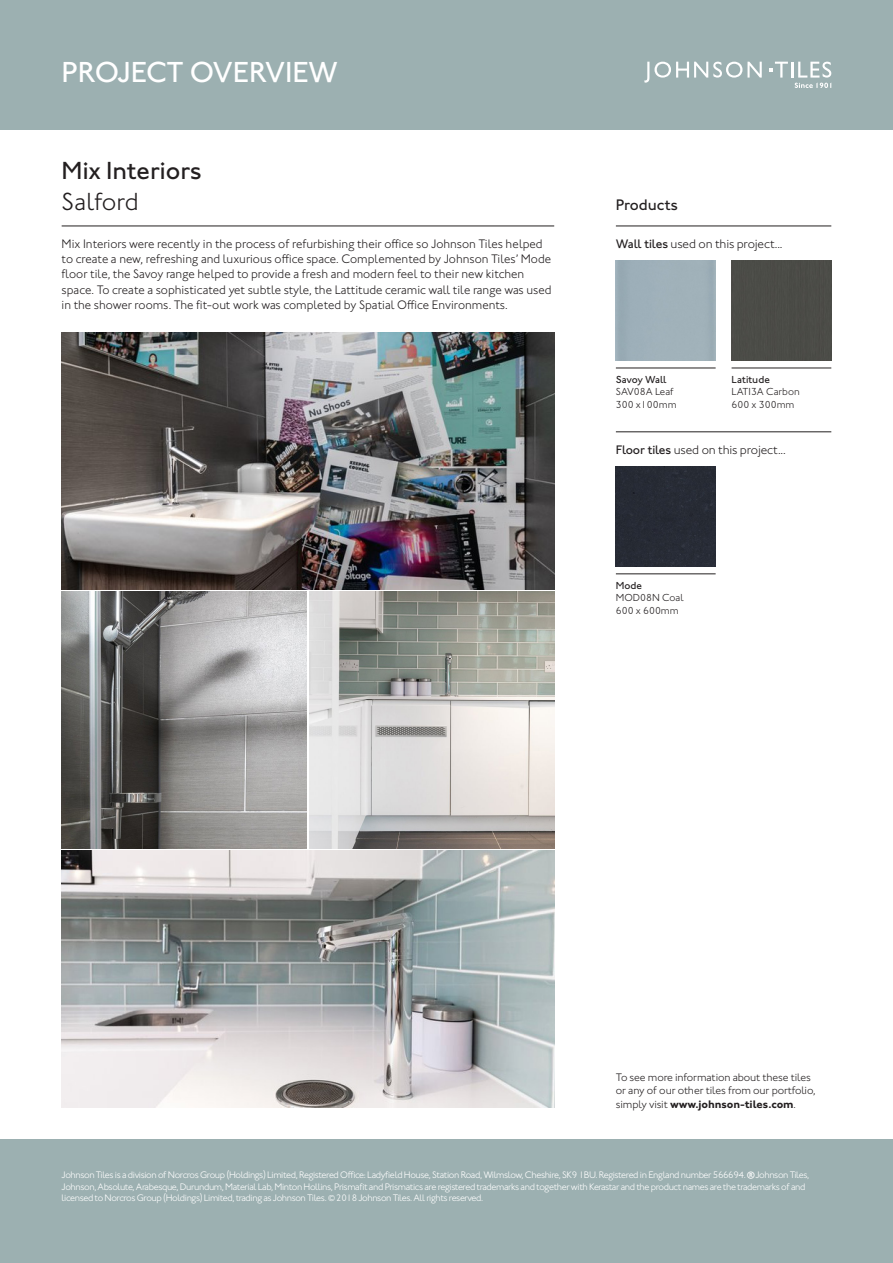
<style>
.page{position:relative;width:893px;height:1263px;background:#fff}
.page>*{position:absolute;margin:0;border:0;box-sizing:border-box;transform-origin:0 0}
.t1{font:500 29.85px "Johnston ITC Std";letter-spacing:-.01em;color:#fff}
.t2{font:300 27px "Johnston ITC Std";color:#fff}
.t3{font:500 25.5px "Johnston ITC Std";color:#231f20}
.t4{font:300 25.5px "Johnston ITC Std";color:#231f20}
.t5{font:500 15.75px "Johnston ITC Std";color:#231f20}
.t6{font:300 12.75px/15.3px "Johnston ITC Std";color:#231f20}
.t7{font:300 11.25px/13.5px "Johnston ITC Std";letter-spacing:-.01em;color:#231f20}
.t8{font:300 10.5px "Johnston ITC Std";color:#231f20}
.t9{font:500 10.5px "Johnston ITC Std";letter-spacing:-.005em;color:#231f20}
.t10{font:300 9.75px/11.7px "Johnston ITC Std";letter-spacing:-.04em;color:#fff}
.s1{font-weight:500}
.s2{font-weight:700}
</style>
<div class="page">
<div style="left:0;top:1139px;width:893px;height:124px;background:#9cb0b1"></div>
<hr style="left:62px;top:226px;width:492px;height:1px;background:#231f20">
<hr style="left:616px;top:226px;width:215px;height:1px;background:#231f20">
<hr style="left:616px;top:368px;width:100px;height:1px;background:#231f20">
<div style="left:616px;top:466px;width:100px;height:100px;background:#272b35"></div>
<hr style="left:616px;top:573px;width:100px;height:1px;background:#231f20">
<hr style="left:616px;top:431px;width:215px;height:1px;background:#231f20">
<img style="left:62px;top:332px;width:492px;height:257px">
<img style="left:62px;top:591px;width:245px;height:257px">
<img style="left:62px;top:850px;width:492px;height:257px">
<img style="left:309px;top:591px;width:245px;height:257px">
<div style="left:0;top:0;width:893px;height:130px;background:#9cb0b1"></div>
<svg style="left:644px;top:62px;width:118px;height:21px"></svg>
<svg style="left:769px;top:62px;width:62px;height:26px"></svg>
<div style="left:732px;top:260px;width:99px;height:100px;background:#4b4c47"></div>
<hr style="left:732px;top:368px;width:99px;height:1px;background:#231f20">
<p class="t1" style="left:62px;top:54px;width:278px">PROJECT OVERVIEW</p>
<p class="t3" style="left:62px;top:155px;width:142px">Mix Interiors</p>
<p class="t4" style="left:62px;top:186px;width:79px">Salford</p>
<p class="t6" style="left:62px;top:236px;width:491px">Mix Interiors were recently in the process of refurbishing their office so Johnson Tiles helped to create a new, refreshing and luxurious office space. Complemented by Johnson Tiles’ Mode floor tile, the Savoy range helped to provide a fresh and modern feel to their new kitchen space. To create a sophisticated yet subtle style, the Lattitude ceramic wall tile range was used in the shower rooms. The fit-out work was completed by Spatial Office Environments.</p>
<p class="t5" style="left:616px;top:195px;width:64px">Products</p>
<p class="t6" style="left:616px;top:236px;width:168px"><span class="s1">Wall tiles</span> used on this project...</p>
<p class="t9" style="left:616px;top:373px;width:52px">Savoy Wall</p>
<p class="t8" style="left:616px;top:386px;width:60px">SAV08A Leaf</p>
<p class="t8" style="left:616px;top:398px;width:62px">300 x100mm</p>
<p class="t9" style="left:732px;top:373px;width:40px">Latitude</p>
<p class="t8" style="left:732px;top:386px;width:70px">LATI3A Carbon</p>
<p class="t8" style="left:732px;top:398px;width:64px">600 x 300mm</p>
<p class="t6" style="left:616px;top:442px;width:171px"><span class="s1">Floor tiles</span> used on this project...</p>
<p class="t9" style="left:616px;top:579px;width:28px">Mode</p>
<p class="t8" style="left:616px;top:592px;width:69px">MOD08N Coal</p>
<p class="t8" style="left:616px;top:604px;width:64px">600 x 600mm</p>
<p class="t7" style="left:616px;top:1070px;width:201px">To see more information about these tiles or any of our other tiles from our portfolio, simply visit <span class="s2">www.johnson-tiles.com</span>.</p>
<p class="t10" style="left:62px;top:1169px;width:749px">Johnson Tiles is a division of Norcros Group (Holdings) Limited, Registered Office: Ladyfield House, Station Road, Wilmslow, Cheshire, SK9 1BU. Registered in England number 566694. Johnson Tiles,<br>Johnson, Absolute, Arabesque, Durundum, Material Lab, Minton Hollins, Prismafit and Prismatics are registered trademarks and together with Kerastar and the product names are the trademarks of and licensed to Norcros Group (Holdings) Limited, trading as Johnson Tiles. © 2018 Johnson Tiles. All rights reserved.</p>
<h2 class="t2" style="left:746px;top:1165px;width:11px">®</h2>
</div>
